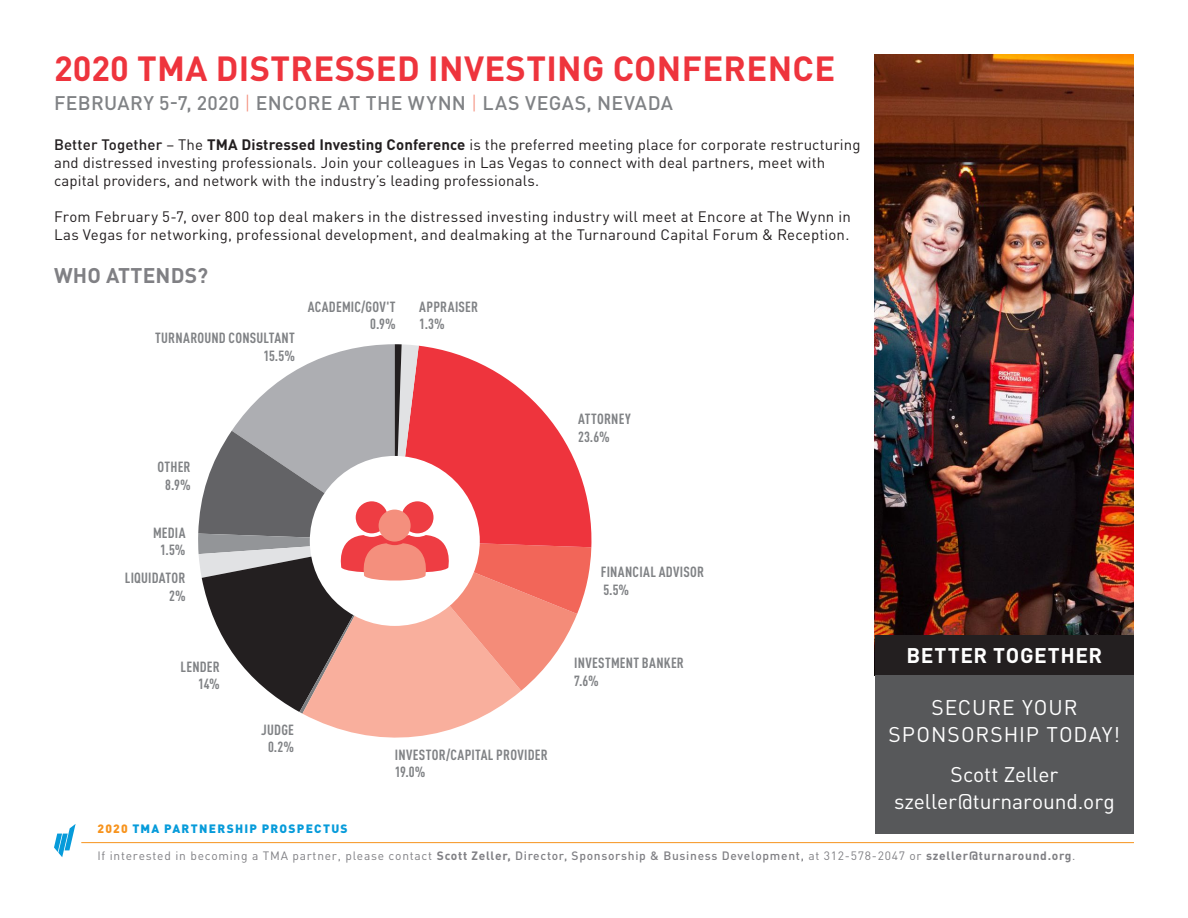
<style>
.page{position:relative;width:1188px;height:918px;background:#fff}
.page>*{position:absolute;margin:0;border:0;box-sizing:border-box;transform-origin:0 0}
.t1{font:700 34.5px "DINOT";letter-spacing:.01em;color:#ee343d}
.t2{font:21px "DINOT";letter-spacing:.01em;color:#fff}
.t3{font:21px/27px "DINOT";letter-spacing:.045em;color:#fff;text-align:center}
.t4{font:700 21px "DINOT";letter-spacing:.03em;color:#fff}
.Paragraph_Header{font:700 21px "DINOT";letter-spacing:.01em;color:#808084}
.Sub-Header{font:500 19.5px "DINOT";letter-spacing:.015em;color:#808285}
.Body{font:15px/18px "DINOT";letter-spacing:.01em;color:#231f20}
.t5{font:700 condensed 14.55px/17.5px "DINOT";letter-spacing:.015em;color:#808285;text-align:right}
.t6{font:12px "DINOT";letter-spacing:.06em;color:#808084}
.t7{font:900 12px "DINOT";letter-spacing:.105em;color:#069bda}
.s1{font-weight:300;color:#f48c79}
.s2{font-weight:500}
.s3{font-weight:700}
.s4{color:#f7931d}
</style>
<div class="page">
<hr style="left:81px;top:842px;width:1053px;height:1px;background:#f7931d">
<svg style="left:54px;top:824px;width:22px;height:33px"></svg>
<svg style="left:303px;top:714px;width:184px;height:24px;fill:#f9af9d"></svg>
<img style="left:875px;top:54px;width:258px;height:581px">
<div style="left:875px;top:635px;width:258px;height:198px;background:#231f20"></div>
<div style="left:875px;top:675px;width:258px;height:158px;background:#57585a"></div>
<svg style="left:198px;top:344px;width:394px;height:370px"></svg>
<p class="t1" style="left:54px;top:46px;width:783px">2020 TMA DISTRESSED INVESTING CONFERENCE</p>
<p class="Sub-Header" style="left:54px;top:91px;width:621px">FEBRUARY 5-7, 2020 <span class="s1">|</span> ENCORE AT THE WYNN <span class="s1">|</span> LAS VEGAS, NEVADA</p>
<p class="Body" style="left:54px;top:135px;width:808px"><span class="s2">Better Together</span> – The <span class="s3">TMA Distressed Investing Conference</span> is the preferred meeting place for corporate restructuring and distressed investing professionals. Join your colleagues in Las Vegas to connect with deal partners, meet with capital providers, and network with the industry’s leading professionals.</p>
<p class="Body" style="left:54px;top:207px;width:798px">From February 5-7, over 800 top deal makers in the distressed investing industry will meet at Encore at The Wynn in<br>Las Vegas for networking, professional development, and dealmaking at the Turnaround Capital Forum &amp; Reception.</p>
<p class="Paragraph_Header" style="left:54px;top:262px;width:156px">WHO ATTENDS?</p>
<p class="t5" style="left:155px;top:329px;width:141px">TURNAROUND CONSULTANT<br>15.5%</p>
<p class="t5" style="left:308px;top:298px;width:89px">ACADEMIC/GOV'T<br>0.9%</p>
<p class="t5" style="left:419px;top:298px;width:60px;text-align:left">APPRAISER<br>1.3%</p>
<p class="t5" style="left:157px;top:458px;width:35px;text-align:center">OTHER<br>8.9%</p>
<p class="t5" style="left:153px;top:524px;width:34px;text-align:center">MEDIA<br>1.5%</p>
<p class="t5" style="left:125px;top:569px;width:62px">LIQUIDATOR<br>2%</p>
<p class="t5" style="left:181px;top:658px;width:41px">LENDER<br>14%</p>
<p class="t5" style="left:261px;top:720px;width:34px;text-align:center">JUDGE<br>0.2%</p>
<p class="t5" style="left:395px;top:746px;width:154px">INVESTOR/CAPITAL PROVIDER</p>
<p class="t5" style="left:395px;top:763px;width:32px">19.0%</p>
<p class="t7" style="left:98px;top:821px;width:252px"><span class="s4">2020</span> TMA PARTNERSHIP PROSPECTUS</p>
<p class="t5" style="left:578px;top:410px;width:54px">ATTORNEY</p>
<p class="t5" style="left:578px;top:427px;width:33px">23.6%</p>
<p class="t5" style="left:601px;top:563px;width:105px">FINANCIAL ADVISOR</p>
<p class="t5" style="left:603px;top:581px;width:27px">5.5%</p>
<p class="t5" style="left:574px;top:654px;width:111px">INVESTMENT BANKER</p>
<p class="t5" style="left:574px;top:672px;width:26px">7.6%</p>
<p class="t4" style="left:907px;top:642px;width:197px">BETTER TOGETHER</p>
<p class="t3" style="left:889px;top:693px;width:233px">SECURE YOUR<br>SPONSORSHIP TODAY!</p>
<p class="t2" style="left:951px;top:762px;width:109px">Scott Zeller</p>
<p class="t2" style="left:894px;top:789px;width:222px">szeller@turnaround.org</p>
<p class="t6" style="left:98px;top:848px;width:979px">If interested in becoming a TMA partner, please contact <span class="s3">Scott Zeller,</span> <span class="s2">Director, Sponsorship &amp; Business Development,</span> at 312-578-2047 or <span class="s3">szeller@turnaround.org</span>.</p>
</div>
